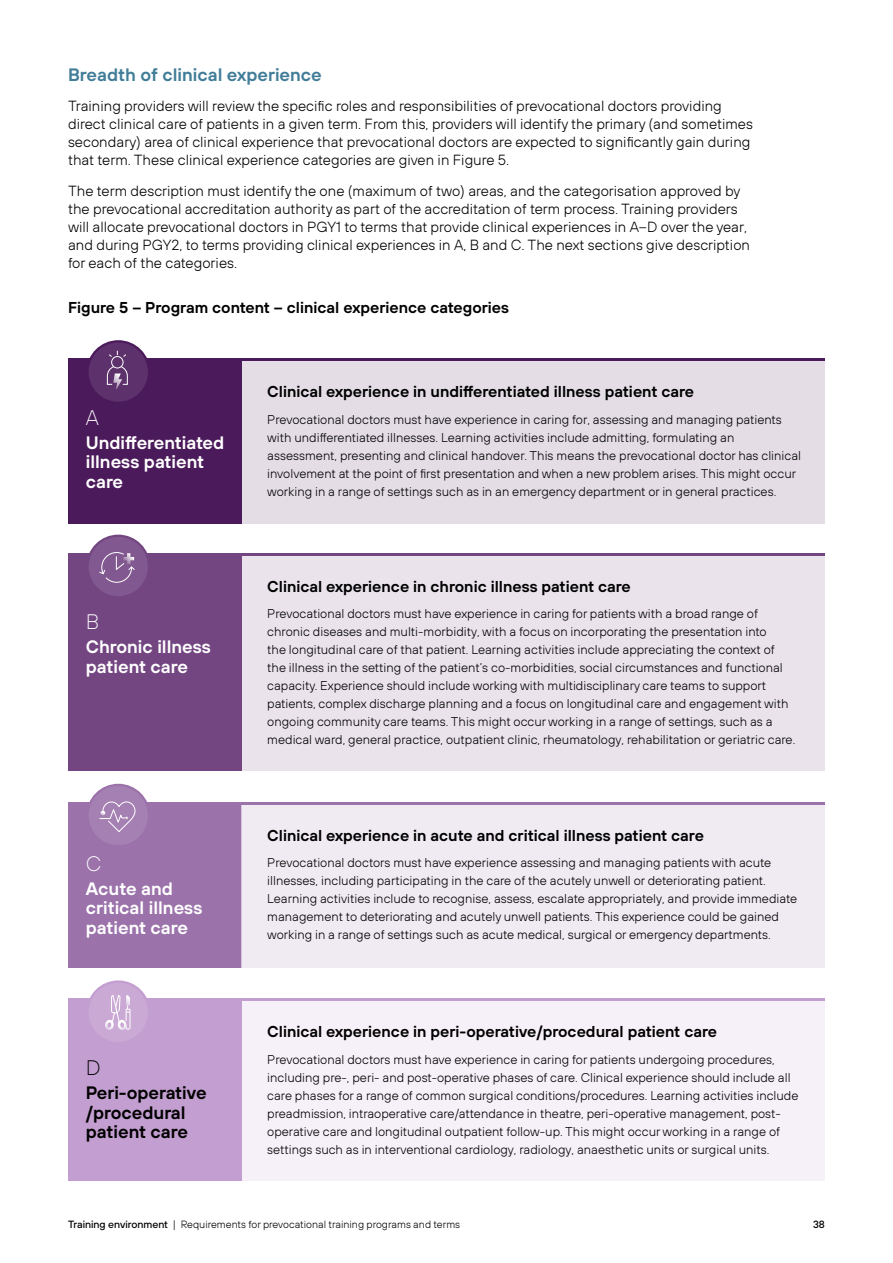
<style>
.page{position:relative;width:893px;height:1263px;background:#fff}
.page>*{position:absolute;margin:0;border:0;box-sizing:border-box;transform-origin:0 0}
.t1{font:200 21px "TT Hoves";color:#fff}
.t2{font:200 21px "TT Hoves";color:#000}
.t3{font:600 18px/19.5px "TT Hoves";color:#fff}
.t4{font:600 18px/19.5px "TT Hoves";color:#000}
.t5{font:600 18px "TT Hoves";color:#417d98}
.t6{font:600 15.75px "TT Hoves";color:#000}
.t7{font:300 14.7px/18px "TT Hoves";color:#000}
.t8{font:300 12.75px/18px "TT Hoves";color:#000}
.t9{font:300 10.5px "TT Hoves";color:#000}
.t10{font:500 10.5px "TT Hoves";color:#000}
.s1{font-weight:500}
</style>
<div class="page">
<div style="left:68px;top:358px;width:757px;height:165px;background:#e4dde6"></div>
<div style="left:68px;top:358px;width:173px;height:165px;background:#4b1a5a"></div>
<div style="left:68px;top:553px;width:757px;height:218px;background:#eae3ec"></div>
<div style="left:68px;top:553px;width:173px;height:218px;background:#734682"></div>
<div style="left:68px;top:802px;width:757px;height:165px;background:#f0eaf2"></div>
<div style="left:68px;top:999px;width:757px;height:182px;background:#f6f0f8"></div>
<div style="left:68px;top:999px;width:173px;height:182px;background:#c39ed0"></div>
<hr style="left:68px;top:553px;width:757px;height:2px;background:#734682">
<div style="left:88px;top:536px;width:61px;height:61px;background:#81588f;border-radius:50%"></div>
<div style="left:86px;top:535px;width:64px;height:63px;border:2px solid #734682;border-radius:50%"></div>
<hr style="left:68px;top:358px;width:757px;height:3px;background:#4b1a5a">
<div style="left:88px;top:341px;width:61px;height:62px;background:#5d316b;border-radius:50%"></div>
<div style="left:86px;top:340px;width:64px;height:64px;border:2px solid #4b1a5a;border-radius:50%"></div>
<hr style="left:68px;top:802px;width:757px;height:2px;background:#9b72aa">
<div style="left:88px;top:785px;width:61px;height:61px;background:#a580b3;border-radius:50%"></div>
<hr style="left:68px;top:999px;width:757px;height:2px;background:#c39ed0">
<div style="left:88px;top:981px;width:61px;height:62px;background:#caa9d5;border-radius:50%"></div>
<div style="left:86px;top:980px;width:64px;height:64px;border:2px solid #c39ed0;border-radius:50%"></div>
<svg style="left:105px;top:995px;width:26px;height:35px"></svg>
<svg style="left:68px;top:799px;width:173px;height:168px;background:#9d75ac"></svg>
<div style="left:111px;top:356px;width:12px;height:12px;border:1px solid #fff;border-radius:50%"></div>
<svg style="left:107px;top:366px;width:21px;height:23px"></svg>
<svg style="left:109px;top:351px;width:17px;height:7px"></svg>
<svg style="left:99px;top:552px;width:36px;height:31px"></svg>
<h2 class="t5" style="left:68px;top:62px;width:255px">Breadth of clinical experience</h2>
<p class="t7" style="left:68px;top:97px;width:686px">Training providers will review the specific roles and responsibilities of prevocational doctors providing direct clinical care of patients in a given term. From this, providers will identify the primary (and sometimes secondary) area of clinical experience that prevocational doctors are expected to significantly gain during that term. These clinical experience categories are given in Figure 5.</p>
<p class="t7" style="left:68px;top:182px;width:684px">The term description must identify the one (maximum of two) areas, and the categorisation approved by the prevocational accreditation authority as part of the accreditation of term process. Training providers will allocate prevocational doctors in PGY1 to terms that provide clinical experiences in A–D over the year, and during PGY2, to terms providing clinical experiences in A, B and C. The next sections give description for each of the categories.</p>
<p class="t6" style="left:68px;top:297px;width:443px">Figure 5 – Program content – clinical experience categories</p>
<h1 class="t1" style="left:86px;top:404px;width:15px">A</h1>
<h2 class="t3" style="left:86px;top:432px;width:140px">Undifferentiated illness patient care</h2>
<h1 class="t1" style="left:86px;top:609px;width:15px">B</h1>
<h2 class="t3" style="left:86px;top:637px;width:127px">Chronic illness patient care</h2>
<h1 class="t1" style="left:86px;top:850px;width:17px">C</h1>
<h2 class="t3" style="left:86px;top:878px;width:118px">Acute and critical illness patient care</h2>
<h1 class="t2" style="left:86px;top:1055px;width:16px">D</h1>
<h2 class="t4" style="left:86px;top:1082px;width:122px">Peri-operative /procedural patient care</h2>
<p class="t6" style="left:267px;top:381px;width:428px">Clinical experience in undifferentiated illness patient care</p>
<p class="t8" style="left:267px;top:410px;width:535px">Prevocational doctors must have experience in caring for, assessing and managing patients with undifferentiated illnesses. Learning activities include admitting, formulating an assessment, presenting and clinical handover. This means the prevocational doctor has clinical involvement at the point of first presentation and when a new problem arises. This might occur working in a range of settings such as in an emergency department or in general practices.</p>
<p class="t6" style="left:267px;top:576px;width:365px">Clinical experience in chronic illness patient care</p>
<p class="t8" style="left:267px;top:604px;width:530px">Prevocational doctors must have experience in caring for patients with a broad range of chronic diseases and multi-morbidity, with a focus on incorporating the presentation into<br>the longitudinal care of that patient. Learning activities include appreciating the context of the illness in the setting of the patient’s co-morbidities, social circumstances and functional capacity. Experience should include working with multidisciplinary care teams to support patients, complex discharge planning and a focus on longitudinal care and engagement with ongoing community care teams. This might occur working in a range of settings, such as a medical ward, general practice, outpatient clinic, rheumatology, rehabilitation or geriatric care.</p>
<p class="t6" style="left:267px;top:825px;width:438px">Clinical experience in acute and critical illness patient care</p>
<p class="t8" style="left:267px;top:854px;width:531px">Prevocational doctors must have experience assessing and managing patients with acute illnesses, including participating in the care of the acutely unwell or deteriorating patient.<br>Learning activities include to recognise, assess, escalate appropriately, and provide immediate management to deteriorating and acutely unwell patients. This experience could be gained working in a range of settings such as acute medical, surgical or emergency departments.</p>
<p class="t6" style="left:267px;top:1021px;width:451px">Clinical experience in peri-operative/procedural patient care</p>
<p class="t8" style="left:267px;top:1050px;width:533px">Prevocational doctors must have experience in caring for patients undergoing procedures, including pre-, peri- and post-operative phases of care. Clinical experience should include all care phases for a range of common surgical conditions/procedures. Learning activities include preadmission, intraoperative care/attendance in theatre, peri-operative management, post&shy;operative care and longitudinal outpatient follow-up. This might occur working in a range of settings such as in interventional cardiology, radiology, anaesthetic units or surgical units.</p>
<p class="t9" style="left:68px;top:1218px;width:394px"><span class="s1">Training environment</span> | Requirements for prevocational training programs and terms</p>
<p class="t10" style="left:813px;top:1218px;width:13px">38</p>
</div>
